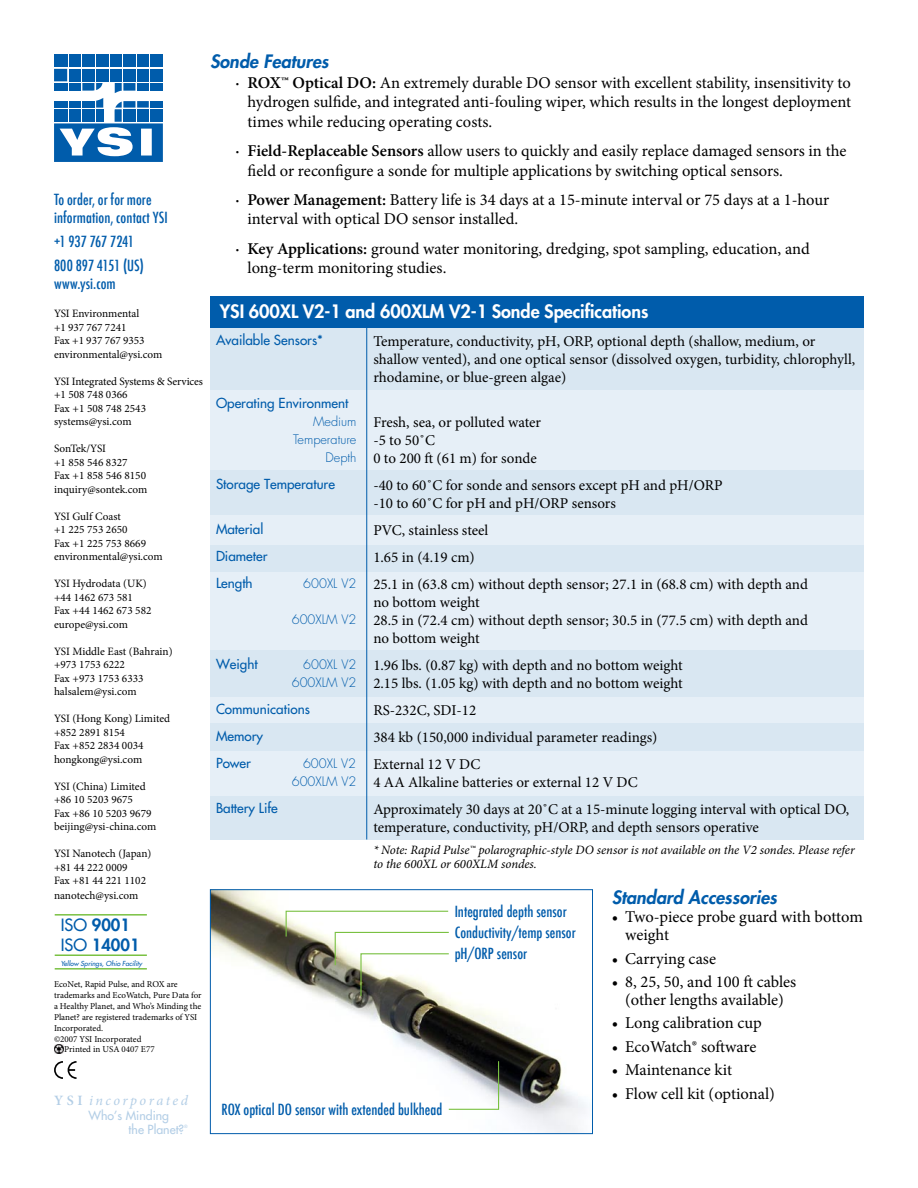
<style>
.page{position:relative;width:918px;height:1188px;background:#fff}
.page>*{position:absolute;margin:0;border:0;box-sizing:border-box;transform-origin:0 0}
.t1{font:800 18px "Futura";letter-spacing:-.005em;color:#fff}
.t2{font:italic 800 18px "Futura";color:#005cab}
.t3{font:16.5px/19.5px "Minion Pro";color:#000}
.t4{font:800 16.5px/19.8px "Futura";color:#005cab}
.t5{font:15px/18px "Minion Pro";color:#000}
.t6{font:500 condensed 15px/21px "Futura";color:#005cab}
.t7{font:italic 14.25px "Minion Pro";letter-spacing:.17em;color:#b3cee6}
.t8{font:13.5px/27px "Futura";color:#005cab}
.t9{font:italic 12.75px/13.5px "Minion Pro";letter-spacing:-.005em;color:#000}
.t10{font:300 12.75px/18px "Futura";color:#005cab;text-align:right}
.t11{font:12.3px/13.5px "Futura";color:#b3cee6}
.t12{font:11.25px/13.5px "Minion Pro";color:#000}
.t13{font:9px "Minion Pro";letter-spacing:-.005em;color:#000}
.t14{font:italic 6.75px "Futura";color:#005cab}
.t15{font:4.35px "Futura";color:#b3cee6}
.s1{font-weight:400}
.s2{font-weight:600;font-style:normal}
.s3{font-weight:600}
</style>
<div class="page">
<div style="left:211px;top:327px;width:653px;height:513px;background:#d9e7f2"></div>
<div style="left:211px;top:697px;width:653px;height:26px;background:#e6eff7"></div>
<div style="left:211px;top:751px;width:653px;height:44px;background:#e6eff7"></div>
<div style="left:150px;top:54px;width:13px;height:13px;background:#005cab"></div>
<div style="left:150px;top:69px;width:13px;height:12px;background:#005cab"></div>
<div style="left:54px;top:54px;width:13px;height:13px;background:#005cab"></div>
<div style="left:54px;top:69px;width:13px;height:12px;background:#005cab"></div>
<div style="left:69px;top:54px;width:12px;height:13px;background:#005cab"></div>
<div style="left:69px;top:69px;width:12px;height:12px;background:#005cab"></div>
<div style="left:82px;top:54px;width:12px;height:13px;background:#005cab"></div>
<div style="left:82px;top:69px;width:12px;height:12px;background:#005cab"></div>
<div style="left:96px;top:54px;width:12px;height:13px;background:#005cab"></div>
<div style="left:96px;top:69px;width:12px;height:12px;background:#005cab"></div>
<div style="left:110px;top:54px;width:12px;height:13px;background:#005cab"></div>
<div style="left:110px;top:69px;width:12px;height:12px;background:#005cab"></div>
<div style="left:123px;top:54px;width:12px;height:13px;background:#005cab"></div>
<div style="left:123px;top:69px;width:13px;height:12px;background:#005cab"></div>
<svg style="left:54px;top:83px;width:109px;height:79px"></svg>
<div style="left:123px;top:109px;width:12px;height:13px;background:#005cab"></div>
<div style="left:137px;top:109px;width:12px;height:13px;background:#005cab"></div>
<div style="left:137px;top:101px;width:12px;height:7px;background:#005cab"></div>
<div style="left:137px;top:83px;width:12px;height:8px;background:#005cab"></div>
<div style="left:137px;top:69px;width:12px;height:12px;background:#005cab"></div>
<div style="left:137px;top:54px;width:12px;height:13px;background:#005cab"></div>
<svg style="left:55px;top:1045px;width:8px;height:8px"></svg>
<svg style="left:54px;top:1061px;width:23px;height:18px"></svg>
<hr style="left:55px;top:914px;width:92px;height:2px;background:#7ac142">
<hr style="left:55px;top:954px;width:92px;height:2px;background:#7ac142">
<hr style="left:55px;top:968px;width:92px;height:2px;background:#7ac142">
<div style="left:211px;top:390px;width:653px;height:80px;background:#e6eff7"></div>
<div style="left:211px;top:296px;width:653px;height:31px;background:#005cab"></div>
<div style="left:211px;top:515px;width:653px;height:30px;background:#e6eff7"></div>
<div style="left:211px;top:573px;width:653px;height:77px;background:#e6eff7"></div>
<hr style="left:366px;top:326px;width:1px;height:514px;background:#005cab">
<img style="left:212px;top:891px;width:375px;height:241px">
<div style="left:210px;top:889px;width:383px;height:245px;border:1px solid #005cab"></div>
<svg style="left:285px;top:910px;width:165px;height:87px"></svg>
<svg style="left:448px;top:1060px;width:52px;height:50px"></svg>
<p class="t6" style="left:54px;top:190px;width:115px;line-height:18px">To order, or for more information, contact YSI</p>
<p class="t6" style="left:54px;top:229px;width:91px;line-height:24px">+1 937 767 7241<br>800 897 4151 (US)</p>
<p class="t6" style="left:54px;top:273px;width:63px">www.ysi.com</p>
<p class="t12" style="left:54px;top:307px;width:110px">YSI Environmental<br>+1 937 767 7241<br>Fax +1 937 767 9353 environmental@ysi.com</p>
<p class="t12" style="left:54px;top:374px;width:151px">YSI Integrated Systems &amp; Services +1 508 748 0366<br>Fax +1 508 748 2543 systems@ysi.com</p>
<p class="t12" style="left:54px;top:442px;width:95px">SonTek/YSI<br>+1 858 546 8327<br>Fax +1 858 546 8150 inquiry@sontek.com</p>
<p class="t12" style="left:54px;top:509px;width:110px">YSI Gulf Coast<br>+1 225 753 2650<br>Fax +1 225 753 8669 environmental@ysi.com</p>
<p class="t12" style="left:54px;top:577px;width:99px">YSI Hydrodata (UK) +44 1462 673 581<br>Fax +44 1462 673 582 europe@ysi.com</p>
<p class="t12" style="left:54px;top:644px;width:120px">YSI Middle East (Bahrain) +973 1753 6222<br>Fax +973 1753 6333 halsalem@ysi.com</p>
<p class="t12" style="left:54px;top:712px;width:118px">YSI (Hong Kong) Limited +852 2891 8154<br>Fax +852 2834 0034 hongkong@ysi.com</p>
<p class="t12" style="left:54px;top:779px;width:104px">YSI (China) Limited +86 10 5203 9675<br>Fax +86 10 5203 9679 beijing@ysi-china.com</p>
<p class="t12" style="left:54px;top:847px;width:99px">YSI Nanotech (Japan) +81 44 222 0009<br>Fax +81 44 221 1102</p>
<p class="t12" style="left:54px;top:889px;width:86px">nanotech@ysi.com</p>
<p class="t4" style="left:61px;top:915px;width:80px"><span class="s1">ISO</span> 9001<br><span class="s1">ISO</span> 14001</p>
<p class="t14" style="left:61px;top:959px;width:83px">Yellow Springs, Ohio Facility</p>
<p class="t13" style="left:54px;top:978px;width:125px">EcoNet, Rapid Pulse, and ROX are</p>
<p class="t13" style="left:54px;top:989px;width:149px">trademarks and EcoWatch, Pure Data for</p>
<p class="t13" style="left:54px;top:1000px;width:149px">a Healthy Planet, and Who’s Minding the</p>
<p class="t13" style="left:54px;top:1011px;width:145px">Planet? are registered trademarks of YSI</p>
<p class="t13" style="left:54px;top:1022px;width:51px">Incorporated.</p>
<p class="t13" style="left:54px;top:1033px;width:89px">©2007 YSI Incorporated</p>
<p class="t13" style="left:64px;top:1043px;width:92px">Printed in USA 0407 E77</p>
<p class="t7" style="left:54px;top:1091px;width:135px"><span class="s2">YSI</span> incorporated</p>
<p class="t11" style="left:129px;top:1109px;width:57px;text-indent:-40px">Who’s Minding the Planet?</p>
<p class="t15" style="left:184px;top:1123px;width:5px">®</p>
<p class="t2" style="left:210px;top:50px;width:120px">Sonde Features</p>
<p class="t3" style="left:247px;top:73px;width:605px;text-align:justify;text-indent:-12px"><span class="s3">· ROX™ Optical DO:</span> An extremely durable DO sensor with excellent stability, insensitivity to hydrogen sulfide, and integrated anti-fouling wiper, which results in the longest deployment times while reducing operating costs.</p>
<p class="t3" style="left:248px;top:141px;width:601px;text-indent:-12px"><span class="s3">· Field-Replaceable Sensors</span> allow users to quickly and easily replace damaged sensors in the field or reconfigure a sonde for multiple applications by switching optical sensors.</p>
<p class="t3" style="left:247px;top:190px;width:583px;text-indent:-12px"><span class="s3">· Power Management:</span> Battery life is 34 days at a 15-minute interval or 75 days at a 1-hour interval with optical DO sensor installed.</p>
<p class="t3" style="left:248px;top:239px;width:564px;text-indent:-12px"><span class="s3">· Key Applications:</span> ground water monitoring, dredging, spot sampling, education, and long-term monitoring studies.</p>
<p class="t1" style="left:220px;top:300px;width:430px">YSI 600XL V2-1 and 600XLM V2-1 Sonde Specifications</p>
<p class="t8" style="left:216px;top:326px;width:109px">Available Sensors*</p>
<p class="t8" style="left:216px;top:389px;width:134px">Operating Environment</p>
<p class="t10" style="left:293px;top:412px;width:65px">Medium<br>Temperature<br>Depth</p>
<p class="t8" style="left:216px;top:470px;width:120px">Storage Temperature</p>
<p class="t8" style="left:216px;top:515px;width:53px">Material<br>Diameter<br>Length</p>
<p class="t10" style="left:303px;top:574px;width:55px">600XL V2</p>
<p class="t10" style="left:292px;top:610px;width:66px">600XLM V2</p>
<p class="t8" style="left:216px;top:650px;width:43px">Weight</p>
<p class="t10" style="left:292px;top:655px;width:66px">600XL V2<br>600XLM V2</p>
<p class="t8" style="left:216px;top:695px;width:95px">Communications<br>Memory<br>Power</p>
<p class="t10" style="left:292px;top:754px;width:66px">600XL V2<br>600XLM V2</p>
<p class="t8" style="left:216px;top:794px;width:63px">Battery Life</p>
<p class="t5" style="left:373px;top:332px;width:483px">Temperature, conductivity, pH, ORP, optional depth (shallow, medium, or shallow vented), and one optical sensor (dissolved oxygen, turbidity, chlorophyll, rhodamine, or blue-green algae)</p>
<p class="t5" style="left:373px;top:413px;width:169px">Fresh, sea, or polluted water -5 to 50˚C<br>0 to 200 ft (61 m) for sonde</p>
<p class="t5" style="left:373px;top:476px;width:351px">-40 to 60˚C for sonde and sensors except pH and pH/ORP -10 to 60˚C for pH and pH/ORP sensors</p>
<p class="t5" style="left:373px;top:516px;width:436px;line-height:27px">PVC, stainless steel<br>1.65 in (4.19 cm)<br>25.1 in (63.8 cm) without depth sensor; 27.1 in (68.8 cm) with depth and</p>
<p class="t5" style="left:373px;top:593px;width:436px">no bottom weight<br>28.5 in (72.4 cm) without depth sensor; 30.5 in (77.5 cm) with depth and no bottom weight</p>
<p class="t5" style="left:373px;top:656px;width:311px">1.96 lbs. (0.87 kg) with depth and no bottom weight<br>2.15 lbs. (1.05 kg) with depth and no bottom weight</p>
<p class="t5" style="left:373px;top:696px;width:286px;line-height:27px">RS-232C, SDI-12<br>384 kb (150,000 individual parameter readings)<br>External 12 V DC</p>
<p class="t5" style="left:373px;top:768px;width:477px;line-height:27px">4 AA Alkaline batteries or external 12 V DC<br>Approximately 30 days at 20˚C at a 15-minute logging interval with optical DO,</p>
<p class="t5" style="left:373px;top:818px;width:387px">temperature, conductivity, pH/ORP, and depth sensors operative</p>
<p class="t9" style="left:373px;top:843px;width:483px">* Note: Rapid Pulse™ polarographic-style DO sensor is not available on the V2 sondes. Please refer to the 600XL or 600XLM sondes.</p>
<p class="t6" style="left:455px;top:901px;width:123px">Integrated depth sensor<br>Conductivity/temp sensor pH/ORP sensor</p>
<p class="t6" style="left:222px;top:1099px;width:222px">ROX optical DO sensor with extended bulkhead</p>
<p class="t2" style="left:612px;top:886px;width:167px">Standard Accessories</p>
<p class="t3" style="left:625px;top:908px;width:239px;line-height:18px;text-indent:-14px">• Two-piece probe guard with bottom weight</p>
<p class="t3" style="left:612px;top:949px;width:106px">• Carrying case</p>
<p class="t3" style="left:612px;top:973px;width:186px;line-height:18px;text-align:center">• 8, 25, 50, and 100 ft cables (other lengths available)</p>
<p class="t3" style="left:612px;top:1014px;width:152px">• Long calibration cup</p>
<p class="t3" style="left:612px;top:1037px;width:146px">• EcoWatch® software</p>
<p class="t3" style="left:612px;top:1060px;width:122px">• Maintenance kit</p>
<p class="t3" style="left:612px;top:1084px;width:165px">• Flow cell kit (optional)</p>
</div>
